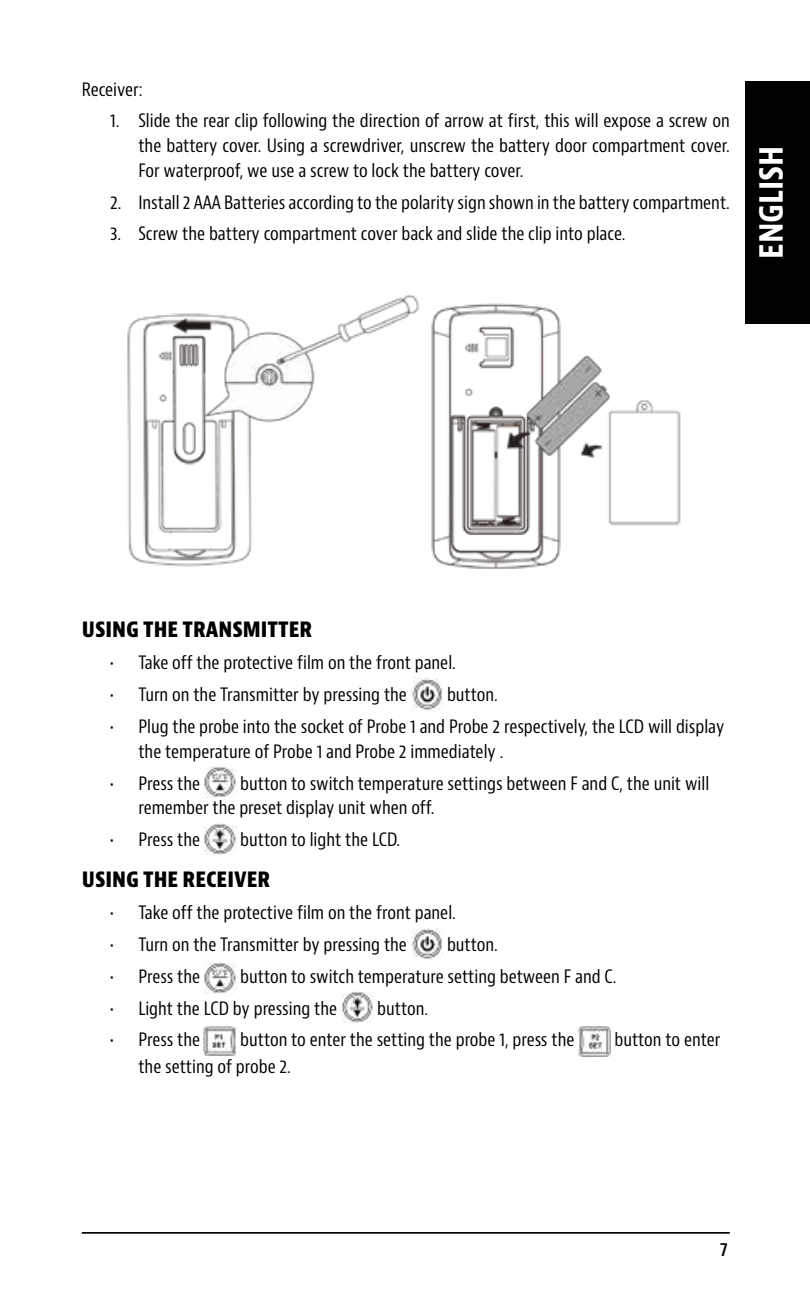
<style>
.page{position:relative;width:810px;height:1296px;background:#fff}
.page>*{position:absolute;margin:0;border:0;box-sizing:border-box;transform-origin:0 0}
.t1{font:700 condensed 33.98px "Bernina Sans";color:#fff}
.t2{font:700 condensed 22.5px "Bernino Sans";color:#000}
.t3{font:600 condensed 18.45px "Bernino Sans";color:#000}
.t4{font:condensed 18px/24.8px "Bernino Sans";color:#000}
</style>
<div class="page">
<hr style="left:82px;top:1232px;width:648px;height:2px;background:#000">
<div style="left:745px;top:81px;width:65px;height:243px;background:#000101"></div>
<img style="left:127px;top:294px;width:293px;height:273px">
<img style="left:431px;top:303px;width:250px;height:266px">
<img style="left:411px;top:678px;width:32px;height:32px">
<img style="left:204px;top:767px;width:32px;height:31px">
<img style="left:204px;top:823px;width:32px;height:31px">
<img style="left:411px;top:927px;width:32px;height:33px">
<img style="left:204px;top:962px;width:32px;height:31px">
<img style="left:341px;top:992px;width:32px;height:31px">
<img style="left:204px;top:1027px;width:32px;height:29px">
<img style="left:578px;top:1027px;width:33px;height:29px">
<p class="t4" style="left:82px;top:77px;width:63px">Receiver:</p>
<p class="t4" style="left:138px;top:109px;width:593px;text-align:justify;text-indent:-28px">1. Slide the rear clip following the direction of arrow at first, this will expose a screw on the battery cover. Using a screwdriver, unscrew the battery door compartment cover.<br>For waterproof, we use a screw to lock the battery cover.</p>
<p class="t4" style="left:110px;top:190px;width:621px">2. Install 2 AAA Batteries according to the polarity sign shown in the battery compartment.</p>
<p class="t4" style="left:110px;top:222px;width:517px">3. Screw the battery compartment cover back and slide the clip into place.</p>
<h1 class="t1" style="left:750px;top:259px;width:115px;rotate:-90deg">ENGLISH</h1>
<p class="t2" style="left:82px;top:615px;width:232px">USING THE TRANSMITTER</p>
<p class="t4" style="left:110px;top:651px;width:347px">• Take off the protective film on the front panel.</p>
<p class="t4" style="left:110px;top:683px;width:298px">• Turn on the Transmitter by pressing the</p>
<p class="t4" style="left:447px;top:683px;width:52px">button.</p>
<p class="t4" style="left:138px;top:714px;width:587px;text-indent:-28px">• Plug the probe into the socket of Probe 1 and Probe 2 respectively, the LCD will display the temperature of Probe 1 and Probe 2 immediately .</p>
<p class="t4" style="left:110px;top:771px;width:91px">• Press the</p>
<p class="t4" style="left:138px;top:771px;width:572px;text-indent:102px">button to switch temperature settings between F and C, the unit will remember the preset display unit when off.</p>
<p class="t4" style="left:110px;top:828px;width:91px">• Press the</p>
<p class="t4" style="left:240px;top:828px;width:162px">button to light the LCD.</p>
<p class="t2" style="left:82px;top:865px;width:190px">USING THE RECEIVER</p>
<p class="t4" style="left:110px;top:901px;width:347px">• Take off the protective film on the front panel.</p>
<p class="t4" style="left:110px;top:932px;width:298px">• Turn on the Transmitter by pressing the</p>
<p class="t4" style="left:447px;top:932px;width:52px">button.</p>
<p class="t4" style="left:110px;top:964px;width:91px">• Press the</p>
<p class="t4" style="left:240px;top:964px;width:378px">button to switch temperature setting between F and C.</p>
<p class="t4" style="left:110px;top:996px;width:229px">• Light the LCD by pressing the</p>
<p class="t4" style="left:377px;top:996px;width:52px">button.</p>
<p class="t4" style="left:110px;top:1028px;width:91px">• Press the</p>
<p class="t4" style="left:240px;top:1028px;width:336px">button to enter the setting the probe 1, press the</p>
<p class="t4" style="left:614px;top:1028px;width:107px">button to enter</p>
<p class="t4" style="left:138px;top:1055px;width:154px">the setting of probe 2.</p>
<p class="t3" style="left:720px;top:1239px;width:9px">7</p>
</div>
